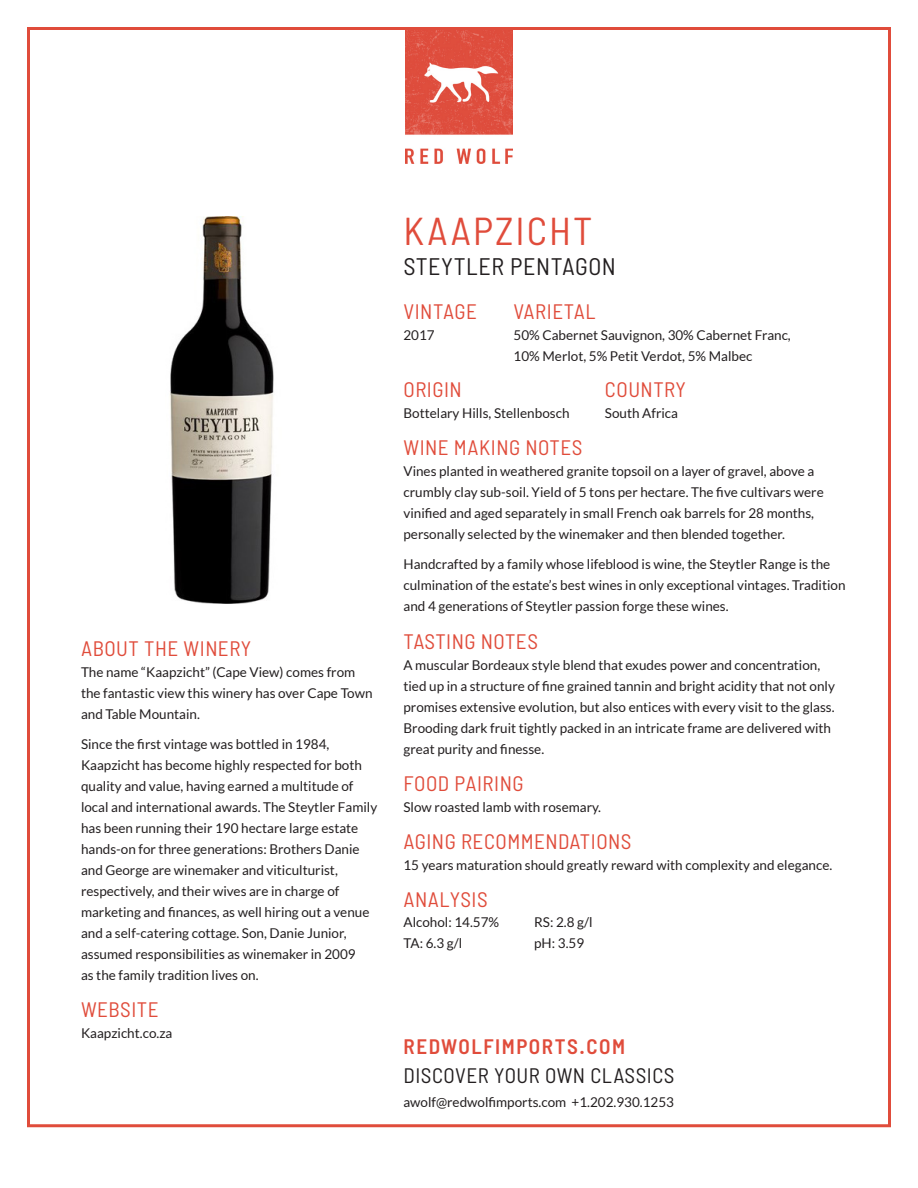
<style>
.page{position:relative;width:918px;height:1188px;background:#fff}
.page>*{position:absolute;margin:0;border:0;box-sizing:border-box;transform-origin:0 0}
.t1{font:semi-condensed 39px "Barlow";letter-spacing:.05em;color:#e04c3b}
.t2{font:semi-condensed 24px "Barlow";letter-spacing:.025em;color:#231f20}
.t3{font:semi-condensed 21px "Barlow";letter-spacing:.025em;color:#e04c3b}
.t4{font:semi-condensed 21px "Barlow";letter-spacing:.025em;color:#231f20}
.t5{font:600 semi-condensed 21px "Barlow";letter-spacing:.075em;color:#e04c3b}
.t6{font:13.5px/21px "Lato";color:#231f20}
</style>
<div class="page">
<img style="left:405px;top:31px;width:108px;height:133px">
<img style="left:170px;top:216px;width:104px;height:387px">
<p class="t3" style="left:81px;top:635px;width:172px">ABOUT THE WINERY</p>
<p class="t6" style="left:81px;top:661px;width:293px">The name “Kaapzicht” (Cape View) comes from the fantastic view this winery has over Cape Town and Table Mountain.</p>
<p class="t6" style="left:81px;top:733px;width:298px">Since the fi rst vintage was bottled in 1984, Kaapzicht has become highly respected for both quality and value, having earned a multitude of local and international awards. The Steytler Family has been running their 190 hectare large estate hands-on for three generations: Brothers Danie and George are winemaker and viticulturist, respectively, and their wives are in charge of marketing and fi nances, as well hiring out a venue and a self-catering cottage. Son, Danie Junior, assumed responsibilities as winemaker in 2009<br>as the family tradition lives on.</p>
<p class="t3" style="left:81px;top:997px;width:79px">WEBSITE</p>
<p class="t6" style="left:81px;top:1023px;width:93px">Kaapzicht.co.za</p>
<p class="t1" style="left:404px;top:206px;width:190px">KAAPZICHT</p>
<p class="t2" style="left:404px;top:251px;width:214px">STEYTLER PENTAGON</p>
<p class="t3" style="left:404px;top:298px;width:75px">VINTAGE</p>
<p class="t6" style="left:404px;top:324px;width:33px">2017</p>
<p class="t3" style="left:514px;top:298px;width:83px">VARIETAL</p>
<p class="t6" style="left:514px;top:324px;width:279px">50% Cabernet Sauvignon, 30% Cabernet Franc,<br>10% Merlot, 5% Petit Verdot, 5% Malbec</p>
<p class="t3" style="left:404px;top:377px;width:60px">ORIGIN</p>
<p class="t6" style="left:404px;top:403px;width:168px">Bottelary Hills, Stellenbosch</p>
<p class="t3" style="left:605px;top:377px;width:83px">COUNTRY</p>
<p class="t6" style="left:605px;top:403px;width:75px">South Africa</p>
<p class="t3" style="left:404px;top:435px;width:181px">WINE MAKING NOTES</p>
<p class="t6" style="left:404px;top:461px;width:422px">Vines planted in weathered granite topsoil on a layer of gravel, above a crumbly clay sub-soil. Yield of 5 tons per hectare. The five cultivars were vinified and aged separately in small French oak barrels for 28 months, personally selected by the winemaker and then blended together.</p>
<p class="t6" style="left:404px;top:554px;width:444px">Handcrafted by a family whose lifeblood is wine, the Steytler Range is the culmination of the estate’s best wines in only exceptional vintages. Tradition and 4 generations of Steytler passion forge these wines.</p>
<p class="t3" style="left:404px;top:628px;width:136px">TASTING NOTES</p>
<p class="t6" style="left:404px;top:654px;width:433px">A muscular Bordeaux style blend that exudes power and concentration, tied up in a structure of fine grained tannin and bright acidity that not only promises extensive evolution, but also entices with every visit to the glass.<br>Brooding dark fruit tightly packed in an intricate frame are delivered with great purity and finesse.</p>
<p class="t3" style="left:404px;top:771px;width:121px">FOOD PAIRING</p>
<p class="t6" style="left:404px;top:797px;width:199px">Slow roasted lamb with rosemary.</p>
<p class="t3" style="left:404px;top:828px;width:230px">AGING RECOMMENDATIONS</p>
<p class="t6" style="left:404px;top:854px;width:430px">15 years maturation should greatly reward with complexity and elegance.</p>
<p class="t3" style="left:404px;top:886px;width:86px">ANALYSIS</p>
<p class="t6" style="left:404px;top:912px;width:97px">Alcohol: 14.57%</p>
<p class="t6" style="left:404px;top:933px;width:60px">TA: 6.3 g/l</p>
<p class="t6" style="left:534px;top:912px;width:60px">RS: 2.8 g/l</p>
<p class="t6" style="left:534px;top:933px;width:52px">pH: 3.59</p>
<p class="t5" style="left:404px;top:1034px;width:223px">REDWOLFIMPORTS.COM</p>
<p class="t4" style="left:404px;top:1062px;width:273px">DISCOVER YOUR OWN CLASSICS</p>
<p class="t6" style="left:404px;top:1091px;width:272px">awolf@redwolfi mports.com +1.202.930.1253</p>
</div>
